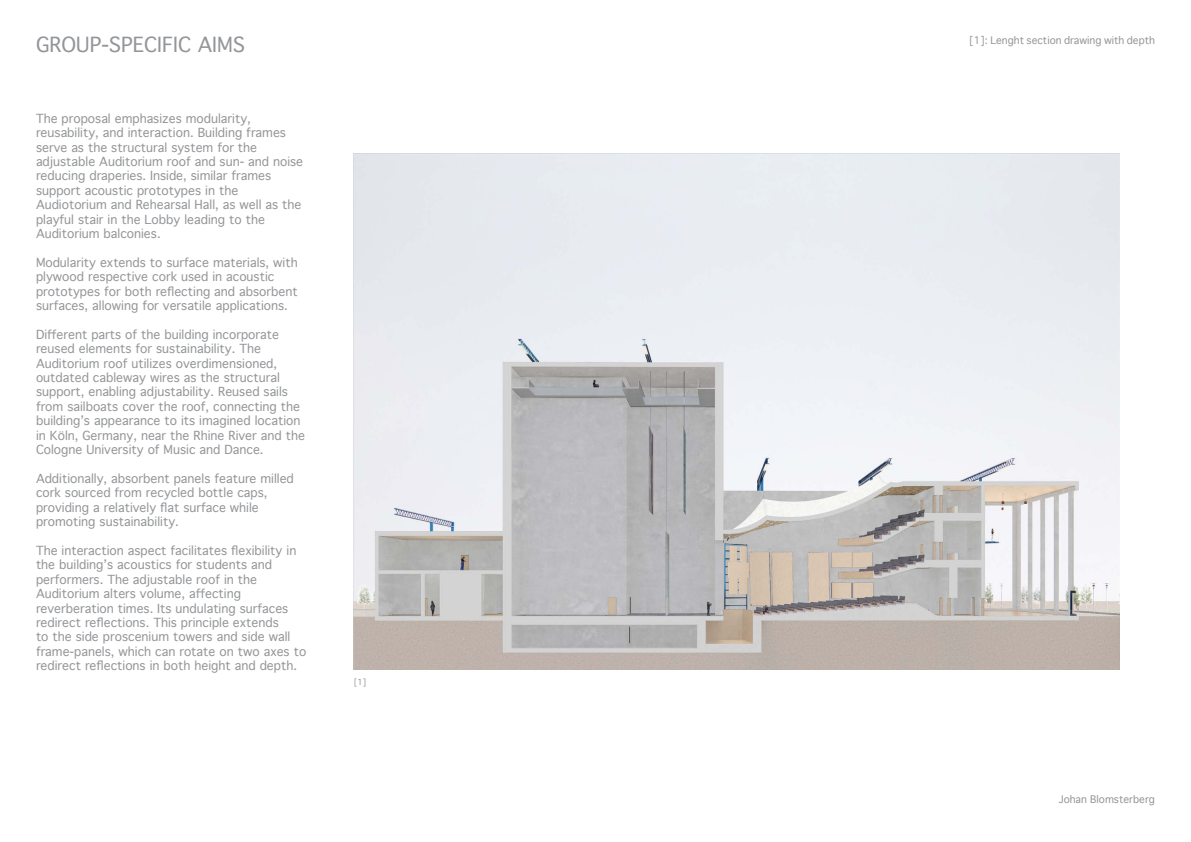
<style>
.page{position:relative;width:1191px;height:842px;background:#fff}
.page>*{position:absolute;margin:0;border:0;box-sizing:border-box;transform-origin:0 0}
.t1{font:20px "Geneva";color:#939598}
.t2{font:12px/14.4px "Geneva";color:#939598}
.t3{font:10px "Geneva";color:#939598}
.t4{font:8px "Geneva";color:#939598}
</style>
<div class="page">
<img style="left:354px;top:153px;width:765px;height:516px">
<p class="t1" style="left:36px;top:33px;width:210px">GROUP-SPECIFIC AIMS</p>
<p class="t2" style="left:36px;top:112px;width:216px">The proposal emphasizes modularity,</p>
<p class="t2" style="left:36px;top:126px;width:251px">reusability, and interaction. Building frames serve as the structural system for the</p>
<p class="t2" style="left:36px;top:155px;width:269px">adjustable Auditorium roof and sun- and noise reducing draperies. Inside, similar frames</p>
<p class="t2" style="left:36px;top:184px;width:204px">support acoustic prototypes in the</p>
<p class="t2" style="left:36px;top:198px;width:267px">Audiotorium and Rehearsal Hall, as well as the playful stair in the Lobby leading to the</p>
<p class="t2" style="left:36px;top:227px;width:126px">Auditorium balconies.</p>
<p class="t2" style="left:36px;top:256px;width:263px">Modularity extends to surface materials, with plywood respective cork used in acoustic prototypes for both reflecting and absorbent surfaces, allowing for versatile applications.</p>
<p class="t2" style="left:36px;top:328px;width:245px">Different parts of the building incorporate</p>
<p class="t2" style="left:36px;top:342px;width:226px">reused elements for sustainability. The</p>
<p class="t2" style="left:36px;top:356px;width:270px">Auditorium roof utilizes overdimensioned, outdated cableway wires as the structural support, enabling adjustability. Reused sails from sailboats cover the roof, connecting the building’s appearance to its imagined location in Köln, Germany, near the Rhine River and the Cologne University of Music and Dance.</p>
<p class="t2" style="left:36px;top:472px;width:259px">Additionally, absorbent panels feature milled cork sourced from recycled bottle caps,</p>
<p class="t2" style="left:36px;top:500px;width:224px">providing a relatively flat surface while</p>
<p class="t2" style="left:36px;top:515px;width:144px">promoting sustainability.</p>
<p class="t2" style="left:36px;top:544px;width:262px">The interaction aspect facilitates flexibility in the building’s acoustics for students and</p>
<p class="t2" style="left:36px;top:572px;width:223px">performers. The adjustable roof in the</p>
<p class="t2" style="left:36px;top:587px;width:206px">Auditorium alters volume, affecting</p>
<p class="t2" style="left:36px;top:601px;width:272px">reverberation times. Its undulating surfaces redirect reflections. This principle extends<br>to the side proscenium towers and side wall frame-panels, which can rotate on two axes to redirect reflections in both height and depth.</p>
<p class="t4" style="left:354px;top:677px;width:14px">[1]</p>
<p class="t3" style="left:969px;top:35px;width:187px">[1]: Lenght section drawing with depth</p>
<p class="t3" style="left:1058px;top:794px;width:98px">Johan Blomsterberg</p>
</div>
